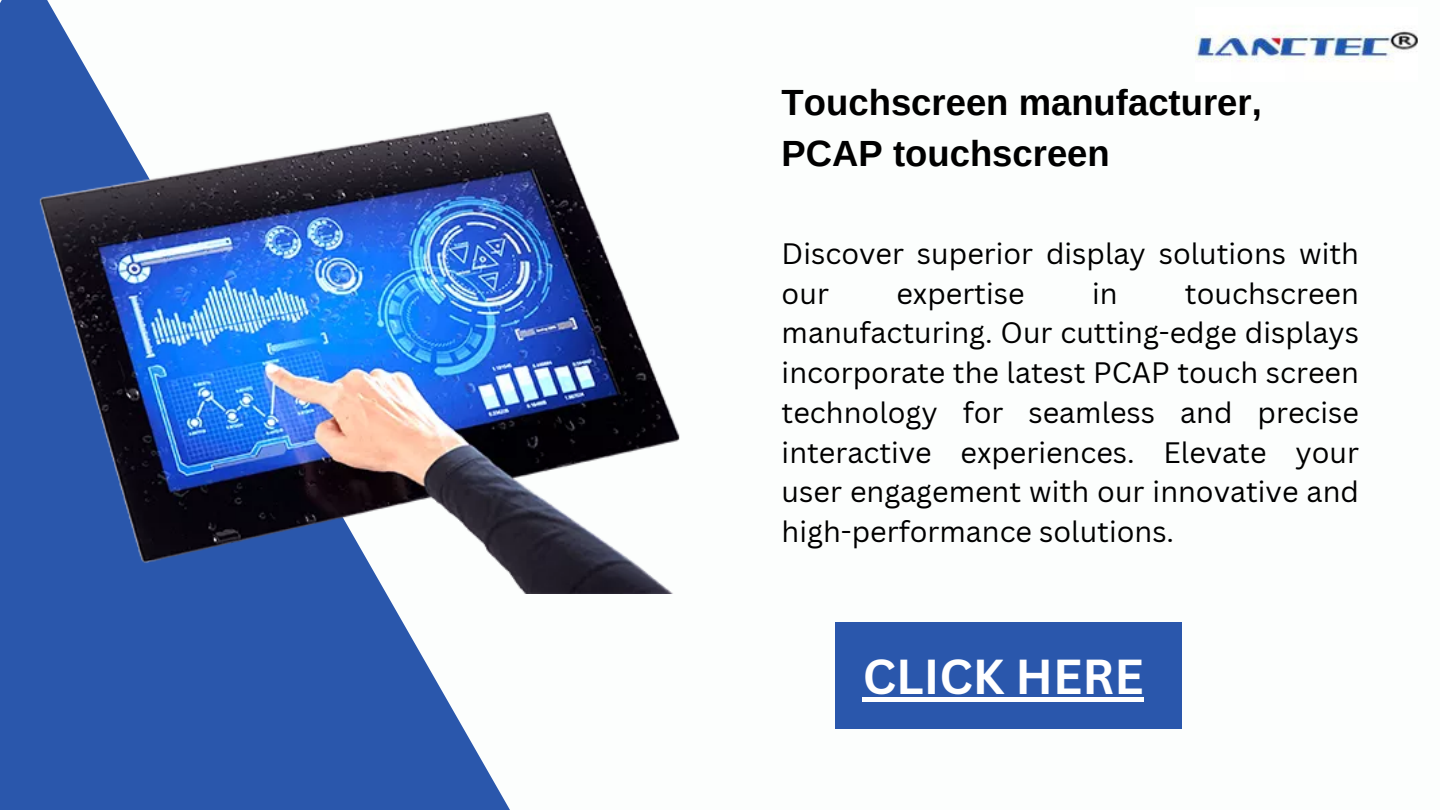
<style>
.page{position:relative;width:1440px;height:810px;background:#fff}
.page>*{position:absolute;margin:0;border:0;box-sizing:border-box;transform-origin:0 0}
.t1{font:700 47.8px "Canva Sans";color:#fff}
.t2{font:700 36.5px/51px "Arimo";color:#000}
.t3{font:28.8px/39.8px "Canva Sans";color:#000}
</style>
<div class="page">
<svg style="left:0;top:0;width:673px;height:810px"></svg>
<img style="left:0;top:112px;width:680px;height:481px">
<div style="left:835px;top:622px;width:347px;height:107px;background:#2a57ac"></div>
<hr style="left:863px;top:697px;width:281px;height:4px;background:#fff">
<img style="left:1195px;top:26px;width:223px;height:37px">
<p class="t2" style="left:782px;top:77px;width:482px">Touchscreen manufacturer,<br>PCAP touchscreen</p>
<p class="t3" style="left:782px;top:233px;width:579px">Discover superior display solutions with our</p>
<p class="t3" style="left:782px;top:273px;width:579px;text-align:justify;text-indent:403px">touchscreen manufacturing. Our cutting-edge displays incorporate the latest PCAP touch screen technology for seamless and precise interactive experiences. Elevate your user engagement with our innovative and high-performance solutions.</p>
<p class="t3" style="left:896px;top:273px;width:130px">expertise</p>
<p class="t3" style="left:1092px;top:273px;width:27px">in</p>
<h1 class="t1" style="left:863px;top:643px;width:283px">CLICK HERE</h1>
</div>
